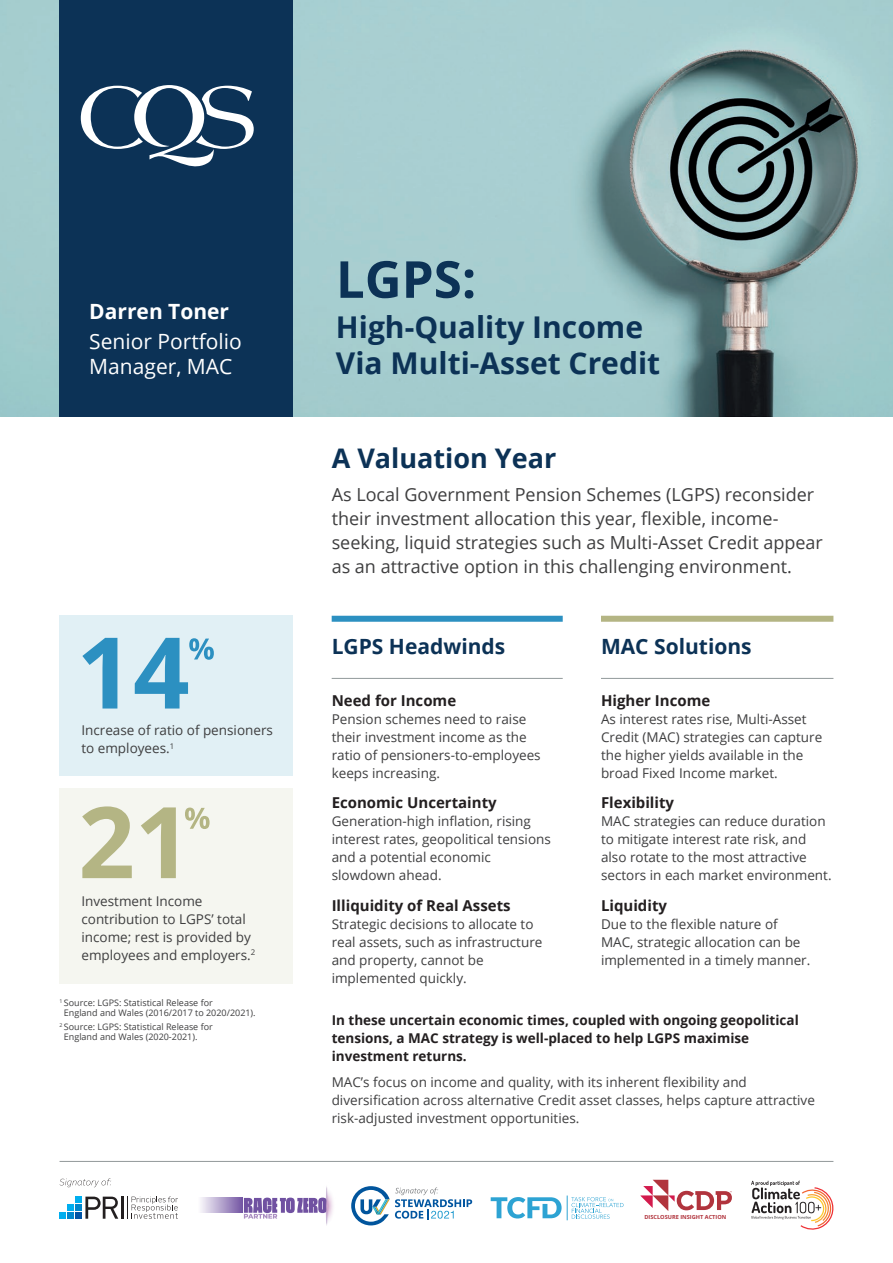
<style>
.page{position:relative;width:893px;height:1263px;background:#fff}
.page>*{position:absolute;margin:0;border:0;box-sizing:border-box;transform-origin:0 0}
.t1{font:700 99px "Open Sans";color:#2c90c1}
.t2{font:700 99px "Open Sans";color:#b4b584}
.t3{font:700 51px "Open Sans";color:#0c3256}
.t4{font:700 30px/36px "Open Sans";color:#0c3256}
.t5{font:700 27px "Open Sans";color:#0c3256}
.t6{font:21px/25.2px "Open Sans";color:#fff}
.t7{font:700 21px "Open Sans";color:#0c3256}
.t8{font:700 21px "Open Sans";color:#fff}
.t9{font:18px/24px "Open Sans";color:#3e3e3f}
.t10{font:700 15px "Open Sans";color:#231f20}
.t11{font:13.5px/18px "Open Sans";color:#3e3e3f}
.t12{font:700 13.5px/18px "Open Sans";color:#231f20}
.t13{font:9px/9.8px "Open Sans";color:#3e3e3f}
.t14{font:700 5.55px "Open Sans";color:#b1343d}
</style>
<div class="page">
<img style="left:0;top:0;width:893px;height:417px">
<div style="left:60px;top:0;width:233px;height:417px;background:#0c3256"></div>
<svg style="left:81px;top:85px;width:173px;height:82px"></svg>
<div style="left:60px;top:616px;width:233px;height:160px;background:#e1f0f5"></div>
<div style="left:60px;top:788px;width:233px;height:195px;background:#f5f6f0"></div>
<svg style="left:189px;top:638px;width:25px;height:22px"></svg>
<svg style="left:185px;top:807px;width:25px;height:22px"></svg>
<div style="left:332px;top:616px;width:231px;height:6px;background:#2c90c1"></div>
<hr style="left:332px;top:678px;width:231px;height:1px;background:#92999a">
<div style="left:601px;top:616px;width:232px;height:6px;background:#b4b584"></div>
<hr style="left:601px;top:678px;width:232px;height:1px;background:#92999a">
<svg style="left:351px;top:1186px;width:121px;height:39px"></svg>
<div style="left:76px;top:1196px;width:6px;height:7px;background:#00aeef"></div>
<div style="left:76px;top:1204px;width:6px;height:7px;background:#0087cd"></div>
<div style="left:76px;top:1212px;width:6px;height:7px;background:#0154a6"></div>
<div style="left:68px;top:1204px;width:6px;height:7px;background:#00aeef"></div>
<div style="left:68px;top:1212px;width:6px;height:7px;background:#0087cd"></div>
<div style="left:60px;top:1212px;width:6px;height:7px;background:#00aeef"></div>
<svg style="left:85px;top:1196px;width:33px;height:23px"></svg>
<hr style="left:121px;top:1196px;width:3px;height:23px;background:#231f20">
<svg style="left:131px;top:1196px;width:47px;height:23px"></svg>
<svg style="left:60px;top:1178px;width:51px;height:9px"></svg>
<svg style="left:491px;top:1195px;width:133px;height:25px"></svg>
<svg style="left:640px;top:1180px;width:92px;height:31px"></svg>
<svg style="left:751px;top:1181px;width:82px;height:49px"></svg>
<svg style="left:201px;top:1198px;width:42px;height:15px"></svg>
<img style="left:326px;top:1186px;width:7px;height:39px">
<svg style="left:244px;top:1197px;width:83px;height:21px"></svg>
<hr style="left:60px;top:1161px;width:773px;height:1px;background:#92999a">
<h3 class="t8" style="left:89px;top:297px;width:141px">Darren Toner</h3>
<h3 class="t6" style="left:89px;top:328px;width:154px">Senior Portfolio<br>Manager, MAC</h3>
<h1 class="t1" style="left:77px;top:603px;width:115px">14</h1>
<p class="t11" style="left:81px;top:721px;width:193px">Increase of ratio of pensioners to employees.<sup>1</sup></p>
<h1 class="t2" style="left:78px;top:772px;width:115px">21</h1>
<p class="t11" style="left:81px;top:891px;width:175px">Investment Income contribution to LGPS’ total income; rest is provided by employees and employers.<sup>2</sup></p>
<p class="t13" style="left:64px;top:998px;width:193px;text-indent:-4px"><sup>1</sup> Source: LGPS: Statistical Release for<br>England and Wales (2016/2017 to 2020/2021).</p>
<p class="t13" style="left:64px;top:1022px;width:150px;text-indent:-4px"><sup>2</sup> Source: LGPS: Statistical Release for<br>England and Wales (2020-2021).</p>
<h2 class="t3" style="left:336px;top:243px;width:142px">LGPS:</h2>
<h3 class="t4" style="left:336px;top:308px;width:326px">High-Quality Income<br>Via Multi-Asset Credit</h3>
<h3 class="t5" style="left:332px;top:439px;width:226px">A Valuation Year</h3>
<h3 class="t9" style="left:332px;top:482px;width:493px">As Local Government Pension Schemes (LGPS) reconsider their investment allocation this year, flexible, income&shy;seeking, liquid strategies such as Multi-Asset Credit appear as an attractive option in this challenging environment.</h3>
<h3 class="t7" style="left:332px;top:631px;width:175px">LGPS Headwinds</h3>
<p class="t10" style="left:332px;top:690px;width:126px">Need for Income</p>
<p class="t11" style="left:332px;top:709px;width:211px">Pension schemes need to raise their investment income as the ratio of pensioners-to-employees keeps increasing.</p>
<p class="t10" style="left:332px;top:792px;width:167px">Economic Uncertainty</p>
<p class="t11" style="left:332px;top:812px;width:221px">Generation-high inflation, rising interest rates, geopolitical tensions and a potential economic slowdown ahead.</p>
<p class="t10" style="left:332px;top:895px;width:181px">Illiquidity of Real Assets</p>
<p class="t11" style="left:332px;top:915px;width:212px">Strategic decisions to allocate to real assets, such as infrastructure and property, cannot be implemented quickly.</p>
<h3 class="t7" style="left:601px;top:631px;width:152px">MAC Solutions</h3>
<p class="t10" style="left:601px;top:690px;width:111px">Higher Income</p>
<p class="t11" style="left:601px;top:709px;width:223px">As interest rates rise, Multi-Asset Credit (MAC) strategies can capture the higher yields available in the broad Fixed Income market.</p>
<p class="t10" style="left:601px;top:792px;width:75px">Flexibility</p>
<p class="t11" style="left:601px;top:812px;width:232px">MAC strategies can reduce duration to mitigate interest rate risk, and also rotate to the most attractive sectors in each market environment.</p>
<p class="t10" style="left:601px;top:895px;width:68px">Liquidity</p>
<p class="t11" style="left:601px;top:915px;width:211px">Due to the flexible nature of<br>MAC, strategic allocation can be implemented in a timely manner.</p>
<p class="t12" style="left:332px;top:1010px;width:469px">In these uncertain economic times, coupled with ongoing geopolitical tensions, a MAC strategy is well-placed to help LGPS maximise investment returns.</p>
<p class="t11" style="left:332px;top:1073px;width:485px">MAC’s focus on income and quality, with its inherent flexibility and diversification across alternative Credit asset classes, helps capture attractive risk-adjusted investment opportunities.</p>
<p class="t14" style="left:644px;top:1213px;width:83px">DISCLOSURE INSIGHT ACTION</p>
</div>
